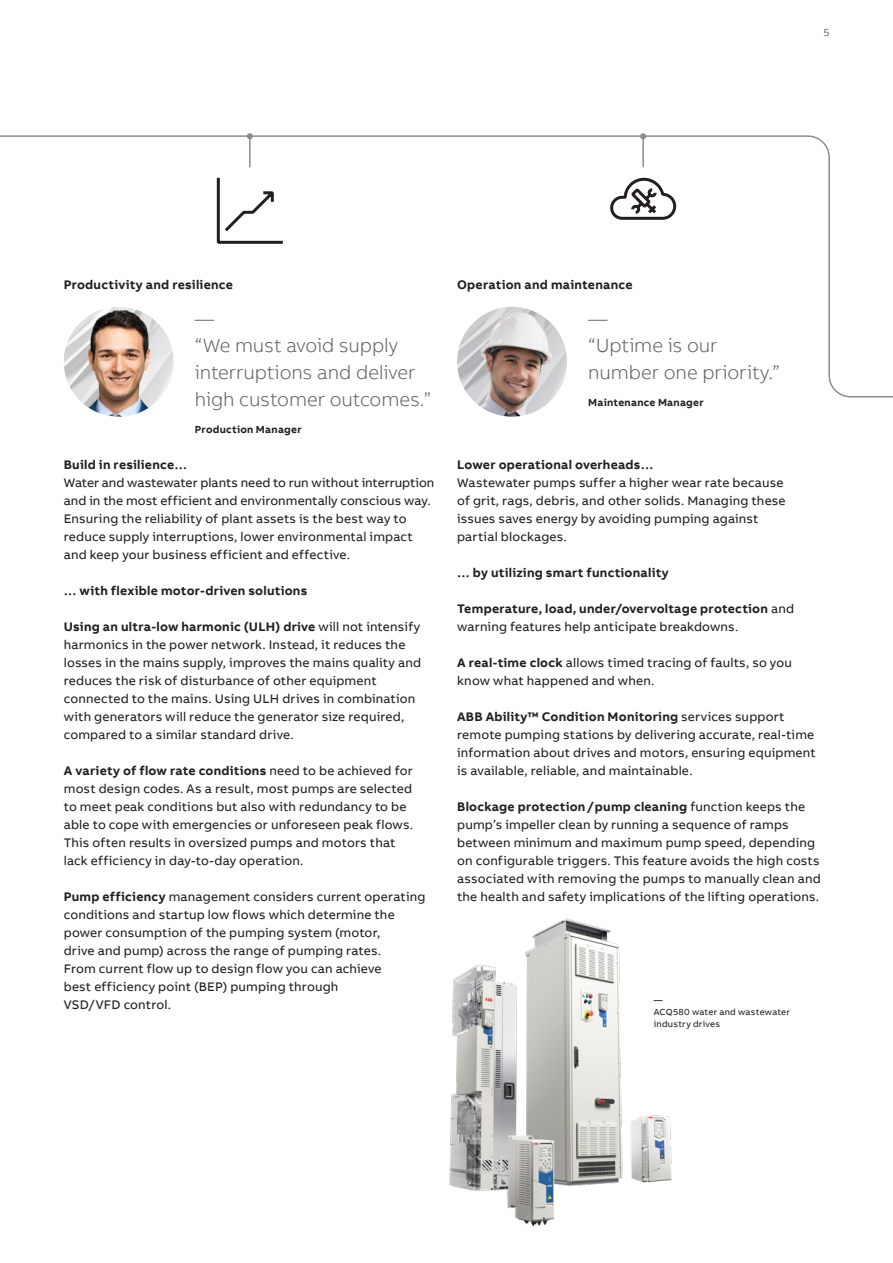
<style>
.page{position:relative;width:893px;height:1263px;background:#fff}
.page>*{position:absolute;margin:0;border:0;box-sizing:border-box;transform-origin:0 0}
.t1{font:300 19.5px/27px "AB Bvoice";letter-spacing:-.005em;color:#636366}
.t2{font:12.75px/18px "AB Bvoice";letter-spacing:.015em;color:#231f20}
.t3{font:700 12.75px/18px "AB Bvoice";letter-spacing:.02em;color:#231f20}
.t4{font:700 10.5px "AB Bvoice";letter-spacing:.025em;color:#231f20}
.t5{font:300 10.5px "AB Bvoice";color:#231f20}
.t6{font:9px/12px "AB Bvoice";letter-spacing:.025em;color:#231f20}
.s1{font-weight:700}
.s2{font-weight:400}
</style>
<div class="page">
<img style="left:449px;top:918px;width:223px;height:309px">
<svg style="left:0;top:135px;width:893px;height:263px"></svg>
<img style="left:64px;top:307px;width:110px;height:110px;border-radius:55px">
<svg style="left:217px;top:178px;width:66px;height:66px"></svg>
<svg style="left:610px;top:178px;width:66px;height:42px"></svg>
<img style="left:457px;top:307px;width:110px;height:110px">
<p class="t5" style="left:823px;top:26px;width:7px">5</p>
<p class="t3" style="left:64px;top:275px;width:171px">Productivity and resilience</p>
<p class="t3" style="left:457px;top:275px;width:177px">Operation and maintenance</p>
<h1 class="t1" style="left:195px;top:305px;width:238px">—<br>“We must avoid supply interruptions and deliver high customer outcomes.”</h1>
<p class="t4" style="left:195px;top:423px;width:108px">Production Manager</p>
<h1 class="t1" style="left:588px;top:305px;width:193px">—<br>“Uptime is our number one priority.”</h1>
<p class="t4" style="left:588px;top:396px;width:117px">Maintenance Manager</p>
<p class="t3" style="left:64px;top:455px;width:125px">Build in resilience…</p>
<p class="t2" style="left:64px;top:474px;width:372px">Water and wastewater plants need to run without interruption and in the most efficient and environmentally conscious way.<br>Ensuring the reliability of plant assets is the best way to reduce supply interruptions, lower environmental impact and keep your business efficient and effective.</p>
<p class="t3" style="left:64px;top:582px;width:245px">… with flexible motor-driven solutions</p>
<p class="t2" style="left:64px;top:618px;width:359px"><span class="s1">Using an ultra-low harmonic (ULH) drive</span> will not intensify harmonics in the power network. Instead, it reduces the losses in the mains supply, improves the mains quality and reduces the risk of disturbance of other equipment connected to the mains. Using ULH drives in combination with generators will reduce the generator size required, compared to a similar standard drive.</p>
<p class="t2" style="left:64px;top:762px;width:351px"><span class="s1">A variety of flow rate conditions</span> need to be achieved for most design codes. As a result, most pumps are selected to meet peak conditions but also with redundancy to be able to cope with emergencies or unforeseen peak flows.<br>This often results in oversized pumps and motors that lack efficiency in day-to-day operation.</p>
<p class="t2" style="left:64px;top:888px;width:363px"><span class="s1">Pump efficiency</span> management considers current operating conditions and startup low flows which determine the power consumption of the pumping system (motor,<br>drive and pump) across the range of pumping rates.<br>From current flow up to design flow you can achieve<br>best efficiency point (BEP) pumping through<br>VSD/VFD control.</p>
<p class="t3" style="left:457px;top:456px;width:198px">Lower operational overheads…</p>
<p class="t2" style="left:457px;top:474px;width:330px">Wastewater pumps suffer a higher wear rate because of grit, rags, debris, and other solids. Managing these issues saves energy by avoiding pumping against partial blockages.</p>
<p class="t3" style="left:457px;top:564px;width:213px">… by utilizing smart functionality</p>
<p class="t3" style="left:457px;top:600px;width:338px">Temperature, load, under/overvoltage protection <span class="s2">and warning features help anticipate breakdowns.</span></p>
<p class="t2" style="left:457px;top:654px;width:336px"><span class="s1">A real-time clock</span> allows timed tracing of faults, so you know what happened and when.</p>
<p class="t2" style="left:457px;top:708px;width:360px"><span class="s1">ABB Ability™ Condition Monitoring</span> services support remote pumping stations by delivering accurate, real-time information about drives and motors, ensuring equipment is available, reliable, and maintainable.</p>
<p class="t2" style="left:457px;top:798px;width:365px"><span class="s1">Blockage protection/pump cleaning</span> function keeps the pump’s impeller clean by running a sequence of ramps between minimum and maximum pump speed, depending on configurable triggers. This feature avoids the high costs associated with removing the pumps to manually clean and the health and safety implications of the lifting operations.</p>
<p class="t6" style="left:654px;top:994px;width:138px">—<br>ACQ580 water and wastewater industry drives</p>
</div>
